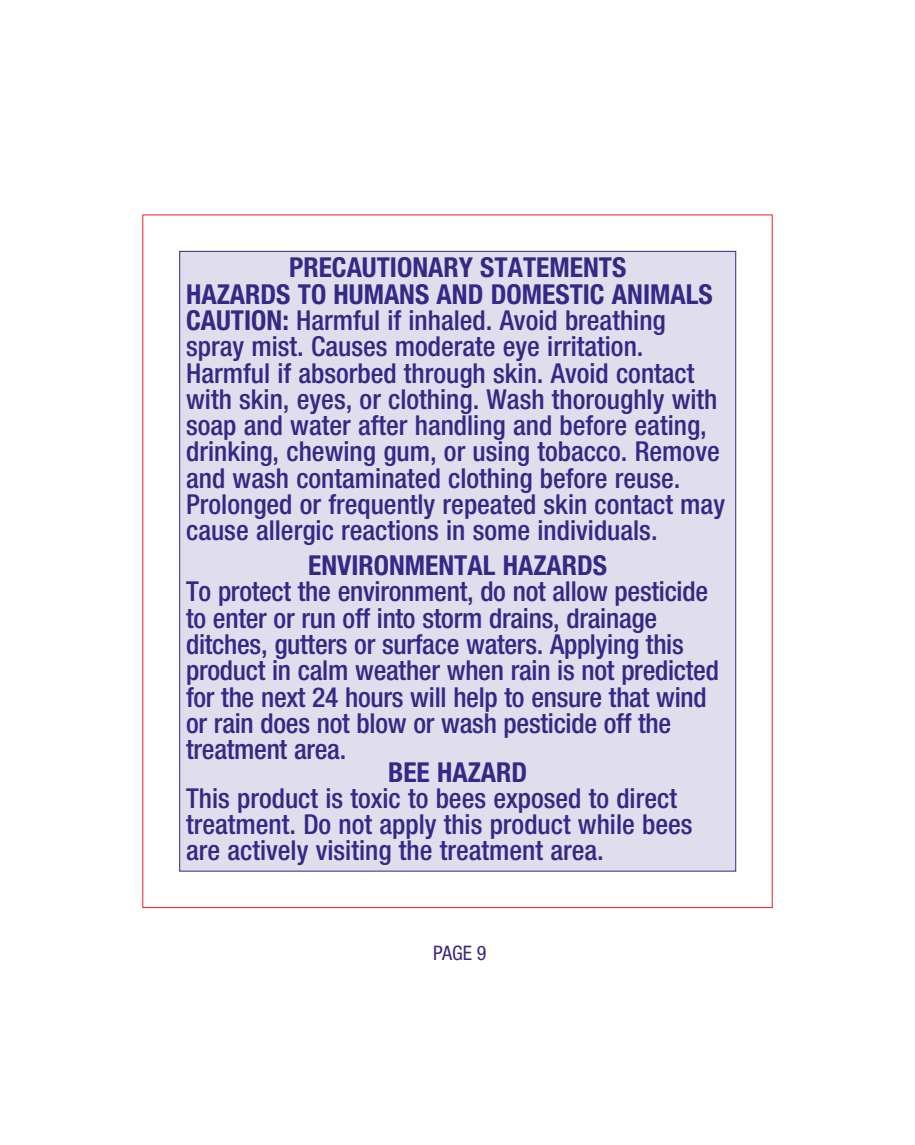
<style>
.page{position:relative;width:915px;height:1145px;background:#fff}
.page>*{position:absolute;margin:0;border:0;box-sizing:border-box;transform-origin:0 0}
.t1{font:500 condensed 27.5px/26.2px "Helvetica Neue LT Pro";color:#332986}
.t2{font:700 condensed 27.5px "Helvetica Neue LT Pro";color:#332986}
.t3{font:condensed 20px "Helvetica Neue LT Pro";color:#332986}
.s1{font-weight:700}
</style>
<div class="page">
<div style="left:180px;top:251px;width:556px;height:620px;background:#e0dded"></div>
<p class="t1" style="left:186px;top:254px;width:540px;text-indent:103px"><span class="s1">PRECAUTIONARY STATEMENTS HAZARDS TO HUMANS AND DOMESTIC ANIMALS CAUTION:</span> Harmful if inhaled. Avoid breathing spray mist. Causes moderate eye irritation.<br>Harmful if absorbed through skin. Avoid contact with skin, eyes, or clothing. Wash thoroughly with soap and water after handling and before eating, drinking, chewing gum, or using tobacco. Remove and wash contaminated clothing before reuse.<br>Prolonged or frequently repeated skin contact may cause allergic reactions in some individuals.</p>
<p class="t2" style="left:308px;top:549px;width:301px">ENVIRONMENTAL HAZARDS</p>
<p class="t1" style="left:186px;top:578px;width:534px">To protect the environment, do not allow pesticide to enter or run off into storm drains, drainage ditches, gutters or surface waters. Applying this product in calm weather when rain is not predicted for the next 24 hours will help to ensure that wind or rain does not blow or wash pesticide off the treatment area.</p>
<p class="t2" style="left:388px;top:755px;width:141px">BEE HAZARD</p>
<p class="t1" style="left:186px;top:784px;width:508px">This product is toxic to bees exposed to direct treatment. Do not apply this product while bees are actively visiting the treatment area.</p>
<p class="t3" style="left:433px;top:941px;width:55px">PAGE 9</p>
</div>
